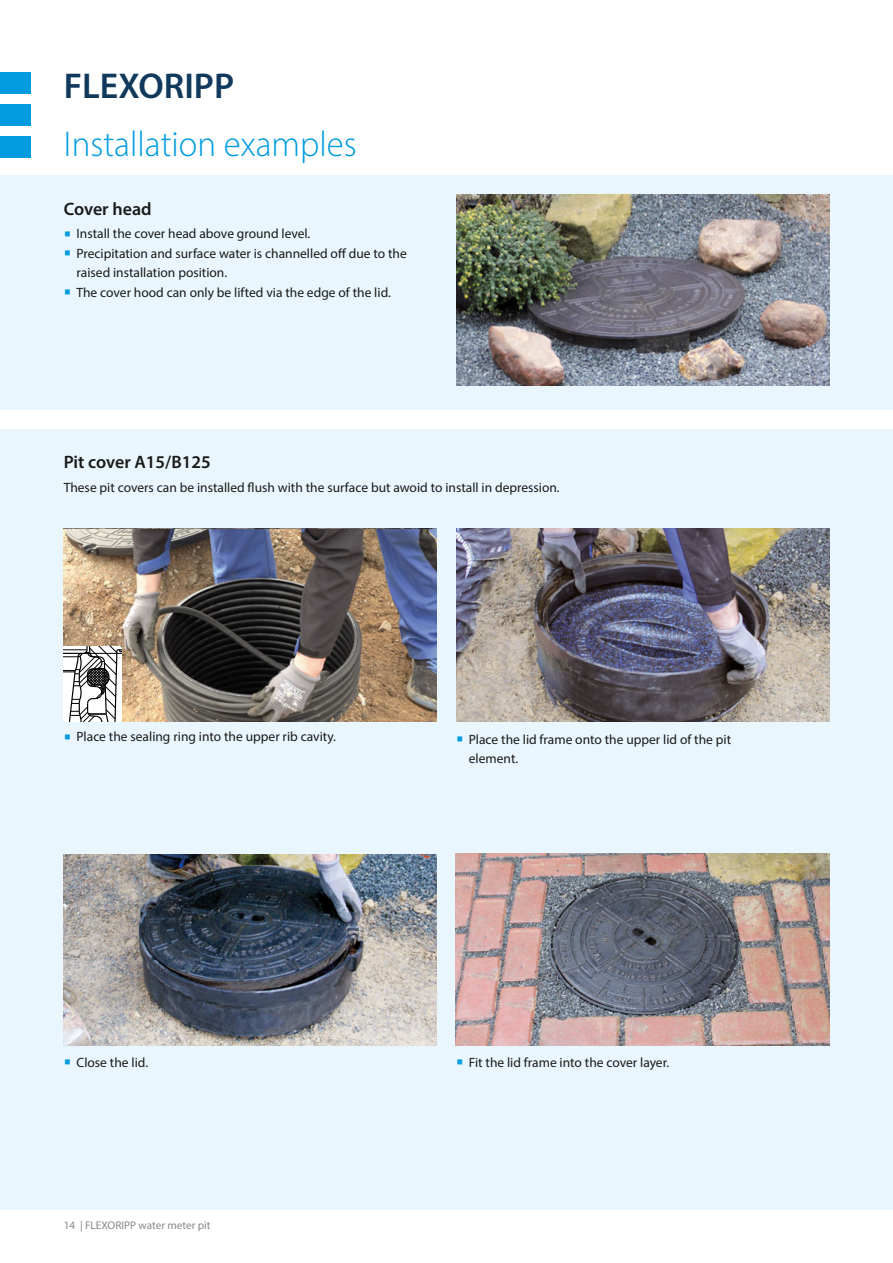
<style>
.page{position:relative;width:893px;height:1263px;background:#fff}
.page>*{position:absolute;margin:0;border:0;box-sizing:border-box;transform-origin:0 0}
.HL1_24_26pt{font:300 36px "Myriad Pro";color:#009cdf}
.HL1_24_26pt-2{font:600 36px "Myriad Pro";color:#10395c}
.HL3_12_16_25pt_schwa{font:600 18px "Myriad Pro";color:#1a1a18}
.Fließtext_9_13pt{font:13.5px/19.5px "Myriad Pro";color:#1a1a18}
.t1{font:11.25px "Myriad Pro";color:#868787}
</style>
<div class="page">
<div style="left:0;top:73px;width:31px;height:21px;background:#009cdf"></div>
<div style="left:0;top:105px;width:31px;height:21px;background:#009cdf"></div>
<div style="left:0;top:137px;width:31px;height:21px;background:#009cdf"></div>
<div style="left:0;top:176px;width:893px;height:234px;background:#e9f6fe"></div>
<img style="left:456px;top:194px;width:373px;height:192px">
<div style="left:0;top:429px;width:893px;height:780px;background:#e9f6fe"></div>
<img style="left:64px;top:854px;width:373px;height:192px">
<img style="left:456px;top:529px;width:373px;height:193px">
<img style="left:456px;top:854px;width:373px;height:191px">
<img style="left:64px;top:530px;width:373px;height:192px">
<svg style="left:64px;top:646px;width:58px;height:76px"></svg>
<hr style="left:88px;top:653px;width:34px;height:1px;background:#000">
<p class="HL1_24_26pt-2" style="left:64px;top:63px;width:172px">FLEXORIPP</p>
<p class="HL1_24_26pt" style="left:64px;top:122px;width:294px">Installation examples</p>
<p class="HL3_12_16_25pt_schwa" style="left:64px;top:197px;width:89px">Cover head</p>
<p class="Fließtext_9_13pt" style="left:77px;top:224px;width:235px">Install the cover head above ground level.</p>
<p class="Fließtext_9_13pt" style="left:77px;top:243px;width:332px">Precipitation and surface water is channelled off due to the raised installation position.</p>
<p class="Fließtext_9_13pt" style="left:77px;top:282px;width:316px">The cover hood can only be lifted via the edge of the lid.</p>
<p class="HL3_12_16_25pt_schwa" style="left:64px;top:451px;width:148px">Pit cover A15/B125</p>
<p class="Fließtext_9_13pt" style="left:64px;top:477px;width:497px">These pit covers can be installed flush with the surface but awoid to install in depression.</p>
<p class="Fließtext_9_13pt" style="left:77px;top:727px;width:261px">Place the sealing ring into the upper rib cavity.</p>
<p class="Fließtext_9_13pt" style="left:469px;top:729px;width:264px">Place the lid frame onto the upper lid of the pit element.</p>
<p class="Fließtext_9_13pt" style="left:77px;top:1052px;width:73px">Close the lid.</p>
<p class="Fließtext_9_13pt" style="left:469px;top:1052px;width:202px">Fit the lid frame into the cover layer.</p>
<p class="t1" style="left:64px;top:1218px;width:148px">14 | FLEXORIPP water meter pit</p>
</div>
